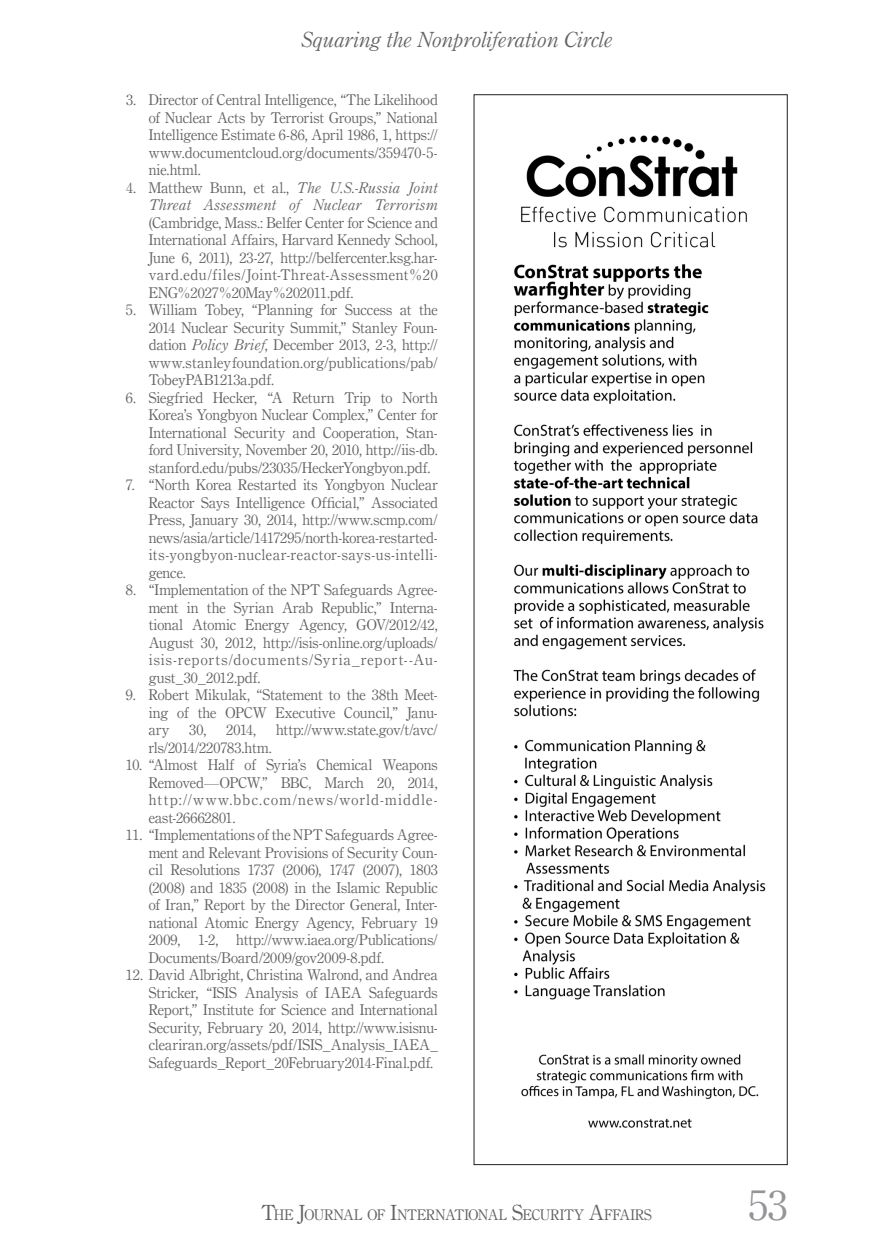
<style>
.page{position:relative;width:882px;height:1260px;background:#fff}
.page>*{position:absolute;margin:0;border:0;box-sizing:border-box;transform-origin:0 0}
.t1{font:42px "Century Old Style";color:#939598}
.t2{font:italic 21px "Century Old Style";letter-spacing:.015em;color:#636366}
.t3{font:14.88px/17.5px "Century Old Style";letter-spacing:.015em;color:#636366;text-align:justify}
.t4{font:italic 14.88px/17.5px "Century Old Style";letter-spacing:.02em;color:#636366;text-align:right}
.t5{font:14.88px "Century Old Style";letter-spacing:-.005em;color:#636366}
.t6{font:14.7px "Century Old Style";letter-spacing:-.005em;color:#636366}
.s1{font-style:normal}
.s2{font-style:italic}
.s3{font-size:21px}
</style>
<div class="page">
<img style="left:513px;top:135px;width:253px;height:993px">
<h2 class="t2" style="left:301px;top:27px;width:313px">Squaring the Nonproliferation Circle</h2>
<p class="t3" style="left:149px;top:91px;width:291px;text-indent:-23px">3. Director of Central Intelligence, “The Likelihood of Nuclear Acts by Terrorist Groups,” National Intelligence Estimate 6-86, April 1986, 1, https:// www.documentcloud.org/documents/359470-5- nie.html.</p>
<p class="t4" style="left:126px;top:179px;width:313px"><span class="s1">4. Matthew Bunn, et al.,</span> The U.S.-Russia Joint<br>Threat Assessment of Nuclear Terrorism</p>
<p class="t3" style="left:149px;top:214px;width:291px">(Cambridge, Mass.: Belfer Center for Science and International Affairs, Harvard Kennedy School, June 6, 2011), 23-27, http://belfercenter.ksg.har&shy;vard.edu/files/Joint-Threat-Assessment%20<br>ENG%2027%20May%202011.pdf.</p>
<p class="t3" style="left:149px;top:301px;width:291px;text-indent:-23px">5. William Tobey, “Planning for Success at the 2014 Nuclear Security Summit,” Stanley Foun&shy;dation <span class="s2">Policy Brief</span>, December 2013, 2-3, http:// www.stanleyfoundation.org/publications/pab/ TobeyPAB1213a.pdf.</p>
<p class="t3" style="left:149px;top:389px;width:291px;text-indent:-23px">6. Siegfried Hecker, “A Return Trip to North Korea’s Yongbyon Nuclear Complex,” Center for International Security and Cooperation, Stan&shy;ford University, November 20, 2010, http://iis-db. stanford.edu/pubs/23035/HeckerYongbyon.pdf.</p>
<p class="t3" style="left:149px;top:476px;width:291px;text-indent:-23px">7. “North Korea Restarted its Yongbyon Nuclear Reactor Says Intelligence Official,” Associated Press, January 30, 2014, http://www.scmp.com/ news/asia/article/1417295/north-korea-restarted&shy;its-yongbyon-nuclear-reactor-says-us-intelli&shy;gence.</p>
<p class="t3" style="left:149px;top:581px;width:291px;text-indent:-23px">8. “Implementation of the NPT Safeguards Agree&shy;ment in the Syrian Arab Republic,” Interna&shy;tional Atomic Energy Agency, GOV/2012/42, August 30, 2012, http://isis-online.org/uploads/ isis-reports/documents/Syria_report--Au&shy;gust_30_2012.pdf.</p>
<p class="t3" style="left:149px;top:686px;width:291px;text-indent:-23px">9. Robert Mikulak, “Statement to the 38th Meet&shy;ing of the OPCW Executive Council,” Janu&shy;ary</p>
<p class="t3" style="left:189px;top:721px;width:19px">30,</p>
<p class="t3" style="left:226px;top:721px;width:32px">2014,</p>
<p class="t5" style="left:276px;top:721px;width:163px">http://www.state.gov/t/avc/</p>
<p class="t3" style="left:149px;top:738px;width:125px">rls/2014/220783.htm.</p>
<p class="t3" style="left:149px;top:756px;width:291px;text-indent:-23px">10. “Almost Half of Syria’s Chemical Weapons Removed—OPCW,” BBC, March 20, 2014, http://www.bbc.com/news/world-middle&shy;east-26662801.</p>
<p class="t3" style="left:149px;top:826px;width:291px;text-indent:-23px">11. “Implementations of the NPT Safeguards Agree&shy;ment and Relevant Provisions of Security Coun&shy;cil Resolutions 1737 (2006), 1747 (2007), 1803 (2008) and 1835 (2008) in the Islamic Republic of Iran,” Report by the Director General, Inter&shy;national Atomic Energy Agency, February 19<br>2009, 1-2, http://www.iaea.org/Publications/ Documents/Board/2009/gov2009-8.pdf.</p>
<p class="t3" style="left:149px;top:966px;width:291px;text-indent:-23px">12. David Albright, Christina Walrond, and Andrea Stricker, “ISIS Analysis of IAEA Safeguards Report,” Institute for Science and International Security, February 20, 2014, http://www.isisnu&shy;cleariran.org/assets/pdf/ISIS_Analysis_IAEA_ Safeguards_Report_20February2014-Final.pdf.</p>
<p class="t6" style="left:262px;top:1205px;width:392px"><span class="s3">T</span>HE <span class="s3">J</span>OURNAL OF <span class="s3">I</span>NTERNATIONAL <span class="s3">S</span>ECURITY <span class="s3">A</span>FFAIRS</p>
<h1 class="t1" style="left:749px;top:1179px;width:40px">53</h1>
</div>
